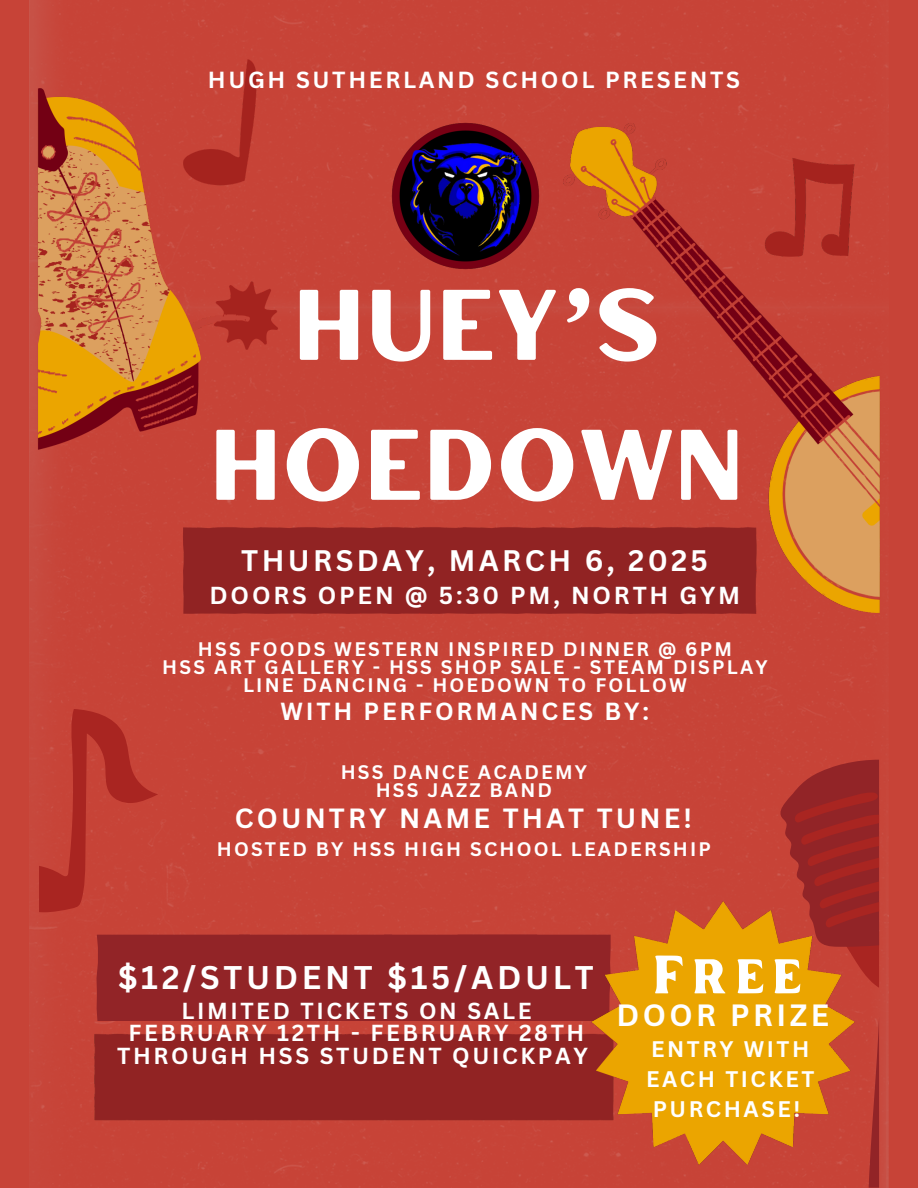
<style>
.page{position:relative;width:918px;height:1188px;background:#c74337}
.page>*{position:absolute;margin:0;border:0;box-sizing:border-box;transform-origin:0 0}
.t1{font:100.05px/139.9px "Hertical Sans Smooth";color:#fff;text-align:center}
.t2{font:53.85px "Inlander Smooth";color:#fff}
.t3{font:700 31.95px "Canva Sans";letter-spacing:.115em;color:#fff}
.t4{font:700 30px "Canva Sans";letter-spacing:.115em;color:#fff}
.t5{font:700 28.95px "Canva Sans";letter-spacing:.115em;color:#fff}
.t6{font:700 27px "Canva Sans";letter-spacing:.115em;color:#fff}
.t7{font:700 24px "Canva Sans";letter-spacing:.115em;color:#fff}
.t8{font:700 22.65px "Canva Sans";letter-spacing:.115em;color:#fff}
.t9{font:700 22.5px/22.5px "Canva Sans";letter-spacing:.115em;color:#fff;text-align:center}
.t10{font:700 21.9px/30px "Canva Sans";letter-spacing:.115em;color:#fff}
.t11{font:700 19.05px/18px "Canva Sans";letter-spacing:.115em;color:#fff;text-align:center}
</style>
<div class="page">
<img style="left:30px;top:0;width:858px;height:1188px">
<svg style="left:39px;top:709px;width:119px;height:203px"></svg>
<img style="left:34px;top:55px;width:249px;height:407px">
<img style="left:89px;top:749px;width:795px;height:439px">
<img style="left:179px;top:118px;width:705px;height:500px">
<h4 class="t8" style="left:208px;top:64px;width:534px">HUGH SUTHERLAND SCHOOL PRESENTS</h4>
<p class="t1" style="left:209px;top:252px;width:535px">HUEY’S<br>HOEDOWN</p>
<p class="t5" style="left:241px;top:540px;width:468px">THURSDAY, MARCH 6, 2025</p>
<p class="t7" style="left:210px;top:578px;width:532px">DOORS OPEN @ 5:30 PM, NORTH GYM</p>
<p class="t11" style="left:162px;top:640px;width:607px">HSS FOODS WESTERN INSPIRED DINNER @ 6PM<br>HSS ART GALLERY - HSS SHOP SALE - STEAM DISPLAY<br>LINE DANCING - HOEDOWN TO FOLLOW</p>
<p class="t7" style="left:281px;top:694px;width:370px">WITH PERFORMANCES BY:</p>
<p class="t11" style="left:341px;top:763px;width:248px">HSS DANCE ACADEMY<br>HSS JAZZ BAND</p>
<p class="t6" style="left:235px;top:800px;width:459px">COUNTRY NAME THAT TUNE!</p>
<h3 class="t11" style="left:217px;top:840px;width:496px">HOSTED BY HSS HIGH SCHOOL LEADERSHIP</h3>
<p class="t3" style="left:118px;top:955px;width:477px">$12/STUDENT $15/ADULT</p>
<p class="t9" style="left:117px;top:999px;width:472px">LIMITED TICKETS ON SALE<br>FEBRUARY 12TH - FEBRUARY 28TH<br>THROUGH HSS STUDENT QUICKPAY</p>
<p class="t2" style="left:650px;top:936px;width:152px">Free</p>
<p class="t4" style="left:617px;top:994px;width:214px">DOOR PRIZE</p>
<p class="t10" style="left:646px;top:1033px;width:170px">ENTRY WITH<br>EACH TICKET<br>PURCHASE!</p>
</div>
